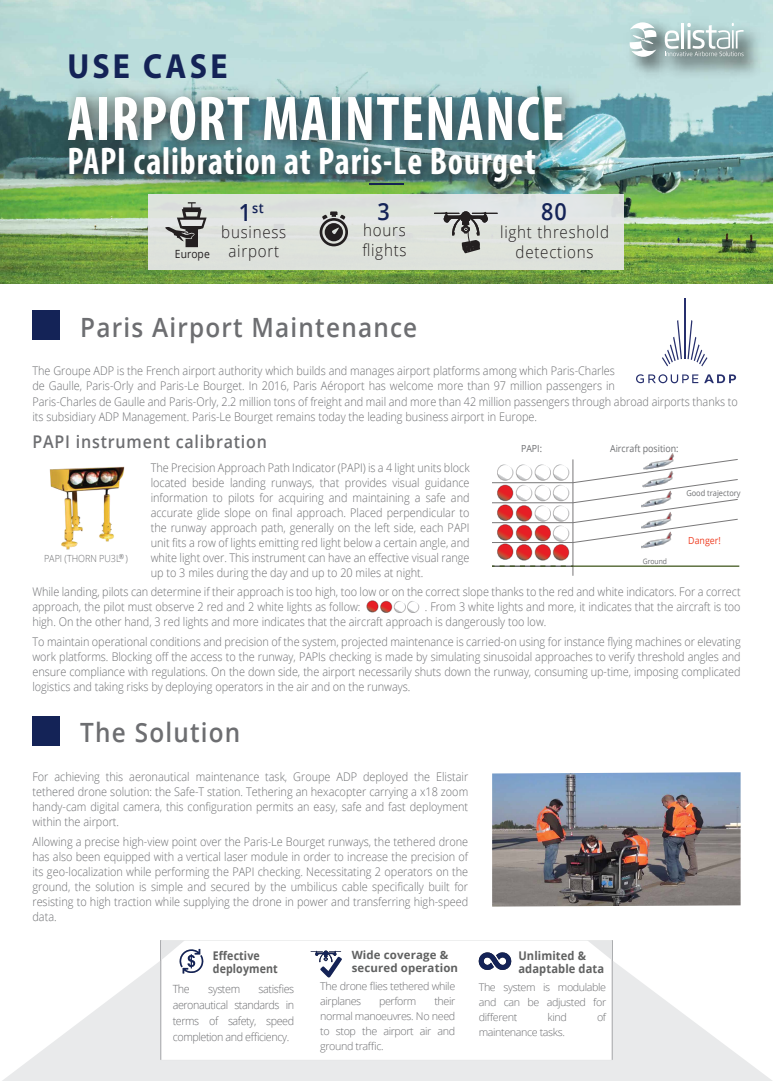
<style>
.page{position:relative;width:773px;height:1081px;background:#fff}
.page>*{position:absolute;margin:0;border:0;box-sizing:border-box;transform-origin:0 0}
.t1{font:700 condensed 63.75px "Myriad Pro";letter-spacing:.025em;color:#fff;scale:.92 1}
.t2{font:700 condensed 38.75px "Myriad Pro";letter-spacing:.025em;color:#fff;scale:.92 1}
.t3{font:700 35px "Myriad Pro";letter-spacing:.1em;color:#142357;scale:.92 1}
.t4{font:600 26.5px "Open Sans";letter-spacing:.05em;color:#6d6e71;scale:.92 1}
.t5{font:600 23.62px "Open Sans";color:#142357;scale:.92 1}
.t6{font:600 17.5px "Open Sans";letter-spacing:.05em;color:#6d6e71;scale:.92 1}
.t7{font:300 16.5px/19.9px "Open Sans";letter-spacing:.05em;color:#231f20;scale:.92 1}
.t8{font:600 13.75px "Open Sans";color:#142357;scale:.92 1}
.t9{font:700 12px/13px "Open Sans";letter-spacing:.01em;color:#606161;scale:.93 1}
.t10{font:700 12px/13px "Open Sans";letter-spacing:.01em;color:#606161;scale:.89 1}
.t11{font:300 11.88px/15px "Open Sans";color:#6d6e71;text-align:justify;scale:.92 1}
.t12{font:700 11.38px/13.6px "Open Sans";letter-spacing:.01em;color:#606161}
.t13{font:300 11.25px/15.9px "Open Sans";letter-spacing:-.035em;color:#6d6e71;text-align:justify;scale:.95 1}
.t14{font:300 10.75px/15.1px "Open Sans";letter-spacing:-.035em;color:#6d6e71}
.t15{font:300 10.5px/14.9px "Open Sans";letter-spacing:-.035em;color:#6d6e71;text-align:justify}
.t16{font:300 9.88px "Open Sans";color:#6d6e71;scale:.92 1}
.t17{font:9.75px "Open Sans";color:#6d6e71;scale:.91 1}
.t18{font:9.75px "Open Sans";color:#ef3e23;scale:.91 1}
.t19{font:8.25px "Open Sans";color:#6d6e71;scale:.91 1}
.t20{font:7.5px "Open Sans";color:#6d6e71;scale:.91 1}
.t21{font:7px "Open Sans";color:#6d6e71;scale:.92 1}
.s1{font-size:23.62px}
.s2{font-weight:400;font-size:11.25px}
</style>
<div class="page">
<img style="left:0;top:0;width:772px;height:283px">
<img style="left:49px;top:69px;width:543px;height:113px">
<img style="left:619px;top:12px;width:153px;height:73px">
<svg style="left:629px;top:22px;width:27px;height:35px"></svg>
<svg style="left:664px;top:23px;width:79px;height:33px"></svg>
<hr style="left:681px;top:23px;width:3px;height:26px;background:#fff">
<div style="left:32px;top:716px;width:28px;height:29px;background:#142357"></div>
<div style="left:32px;top:310px;width:28px;height:30px;background:#142357"></div>
<img style="left:49px;top:122px;width:513px;height:88px">
<svg style="left:160px;top:940px;width:452px;height:20px"></svg>
<svg style="left:310px;top:950px;width:32px;height:10px"></svg>
<svg style="left:478px;top:952px;width:33px;height:8px"></svg>
<div style="left:149px;top:194px;width:475px;height:75px;background:#dee3dc"></div>
<svg style="left:165px;top:202px;width:41px;height:45px"></svg>
<svg style="left:319px;top:211px;width:29px;height:35px"></svg>
<svg style="left:434px;top:211px;width:63px;height:42px"></svg>
<img style="left:492px;top:772px;width:248px;height:134px">
<svg style="left:497px;top:544px;width:16px;height:15px"></svg>
<div style="left:497px;top:543px;width:16px;height:17px;border:1px solid #fff;border-radius:50%"></div>
<svg style="left:516px;top:544px;width:16px;height:16px"></svg>
<div style="left:516px;top:544px;width:16px;height:16px;border:1px solid #fff;border-radius:50%"></div>
<svg style="left:535px;top:544px;width:15px;height:16px"></svg>
<div style="left:535px;top:544px;width:15px;height:16px;border:1px solid #fff;border-radius:50%"></div>
<svg style="left:553px;top:544px;width:15px;height:16px"></svg>
<div style="left:553px;top:544px;width:16px;height:16px;border:1px solid #fff;border-radius:50%"></div>
<img style="left:669px;top:453px;width:5px;height:5px">
<img style="left:641px;top:543px;width:25px;height:6px">
<hr style="left:572px;top:459px;width:1px;height:117px;background:#797879">
<svg style="left:492px;top:458px;width:246px;height:85px"></svg>
<hr style="left:573px;top:565px;width:166px;height:2px;background:#3e551b">
<svg style="left:492px;top:565px;width:81px;height:2px"></svg>
<img style="left:49px;top:466px;width:76px;height:84px">
<div style="left:366px;top:600px;width:12px;height:12px;border:1px solid #fff;border-radius:50%"></div>
<svg style="left:367px;top:601px;width:52px;height:12px"></svg>
<div style="left:380px;top:601px;width:12px;height:12px;border:1px solid #fff;border-radius:50%"></div>
<svg style="left:2px;top:960px;width:770px;height:121px"></svg>
<svg style="left:161px;top:940px;width:42px;height:33px"></svg>
<svg style="left:587px;top:940px;width:24px;height:20px"></svg>
<hr style="left:684px;top:298px;width:1px;height:61px;background:#262f6d">
<svg style="left:662px;top:320px;width:19px;height:46px"></svg>
<svg style="left:687px;top:320px;width:20px;height:46px"></svg>
<svg style="left:704px;top:374px;width:32px;height:9px"></svg>
<svg style="left:636px;top:374px;width:62px;height:9px"></svg>
<h3 class="t3" style="left:67px;top:43px;width:175px">USE CASE</h3>
<h1 class="t1" style="left:67px;top:79px;width:541px">AIRPORT MAINTENANCE</h1>
<h2 class="t2" style="left:67px;top:137px;width:510px">PAPI calibration at Paris-Le Bourget</h2>
<p class="t8" style="left:239px;top:199px;width:29px"><span class="s1">1</span>st</p>
<h3 class="t7" style="left:175px;top:221px;width:123px;text-indent:46px">business<br><span class="s2">Europe</span> airport</h3>
<h3 class="t5" style="left:377px;top:195px;width:15px">3</h3>
<h3 class="t7" style="left:362px;top:220px;width:49px">hours flights</h3>
<h3 class="t4" style="left:80px;top:309px;width:368px">Paris Airport Maintenance</h3>
<h3 class="t5" style="left:541px;top:196px;width:30px">80</h3>
<h3 class="t7" style="left:500px;top:222px;width:120px;text-align:center">light threshold detections</h3>
<p class="t11" style="left:32px;top:363px;width:768px;text-align:left">The Groupe ADP is the French airport authority which builds and manages airport platforms among which Paris-Charles<br>de Gaulle, Paris-Orly and Paris-Le Bourget. In 2016, Paris Aéroport has welcome more than 97 million passengers in<br>Paris-Charles de Gaulle and Paris-Orly, 2.2 million tons of freight and mail and more than 42 million passengers through abroad airports thanks to its subsidiary ADP Management. Paris-Le Bourget remains today the leading business airport in Europe.</p>
<h3 class="t6" style="left:32px;top:430px;width:256px">PAPI instrument calibration</h3>
<p class="t17" style="left:521px;top:441px;width:25px">PAPI:</p>
<p class="t17" style="left:610px;top:441px;width:77px">Aircraft position:</p>
<p class="t11" style="left:151px;top:459px;width:348px">The Precision Approach Path Indicator (PAPI) is a 4 light units block located beside landing runways, that provides visual guidance information to pilots for acquiring and maintaining a safe and accurate glide slope on final approach. Placed perpendicular to the runway approach path, generally on the left side, each PAPI unit fits a row of lights emitting red light below a certain angle, and white light over. This instrument can have an effective visual range up to 3 miles during the day and up to 20 miles at night.</p>
<p class="t19" style="left:686px;top:488px;width:61px">Good trajectory</p>
<p class="t18" style="left:688px;top:534px;width:37px">Danger!</p>
<p class="t21" style="left:119px;top:551px;width:7px">®</p>
<p class="t11" style="left:32px;top:584px;width:771px">While landing, pilots can determine if their approach is too high, too low or on the correct slope thanks to the red and white indicators. For a correct approach, the pilot must observe 2 red and 2 white lights as follow:</p>
<p class="t16" style="left:44px;top:551px;width:93px">PAPI (THORN PU3L )</p>
<p class="t20" style="left:642px;top:556px;width:28px">Ground</p>
<p class="t11" style="left:32px;top:599px;width:771px;text-indent:392px">. From 3 white lights and more, it indicates that the aircraft is too high. On the other hand, 3 red lights and more indicates that the aircraft approach is dangerously too low.</p>
<p class="t11" style="left:32px;top:634px;width:771px">To maintain operational conditions and precision of the system, projected maintenance is carried-on using for instance flying machines or elevating work platforms. Blocking off the access to the runway, PAPIs checking is made by simulating sinusoidal approaches to verify threshold angles and ensure compliance with regulations. On the down side, the airport necessarily shuts down the runway, consuming up-time, imposing complicated logistics and taking risks by deploying operators in the air and on the runways.</p>
<h3 class="t4" style="left:80px;top:714px;width:175px">The Solution</h3>
<p class="t11" style="left:32px;top:769px;width:475px">For achieving this aeronautical maintenance task, Groupe ADP deployed the Elistair tethered drone solution: the Safe-T station. Tethering an hexacopter carrying a x18 zoom handy-cam digital camera, this configuration permits an easy, safe and fast deployment within the airport.</p>
<p class="t11" style="left:32px;top:833px;width:475px">Allowing a precise high-view point over the Paris-Le Bourget runways, the tethered drone has also been equipped with a vertical laser module in order to increase the precision of its geo-localization while performing the PAPI checking. Necessitating 2 operators on the ground, the solution is simple and secured by the umbilicus cable specifically built for resisting to high traction while supplying the drone in power and transferring high-speed data.</p>
<p class="t10" style="left:213px;top:949px;width:74px">Effective deployment</p>
<p class="t12" style="left:351px;top:947px;width:108px">Wide coverage &amp; secured operation</p>
<p class="t9" style="left:518px;top:948px;width:94px">Unlimited &amp; adaptable data</p>
<p class="t13" style="left:173px;top:980px;width:129px;text-indent:86px">satisfies aeronautical standards in terms of safety, speed completion and efficiency.</p>
<p class="t13" style="left:173px;top:980px;width:19px">The</p>
<p class="t13" style="left:208px;top:980px;width:35px">system</p>
<p class="t14" style="left:320px;top:978px;width:136px">The drone flies tethered while airplanes</p>
<p class="t14" style="left:379px;top:993px;width:39px">perform</p>
<p class="t14" style="left:320px;top:993px;width:136px;text-align:justify;text-indent:114px">their normal manoeuvres. No need to stop the airport air and ground traffic.</p>
<p class="t15" style="left:478px;top:979px;width:129px">The system is modulable and can be adjusted for different</p>
<p class="t15" style="left:547px;top:1009px;width:21px">kind</p>
<p class="t15" style="left:597px;top:1009px;width:11px">of</p>
<p class="t15" style="left:478px;top:1024px;width:88px">maintenance tasks.</p>
</div>
